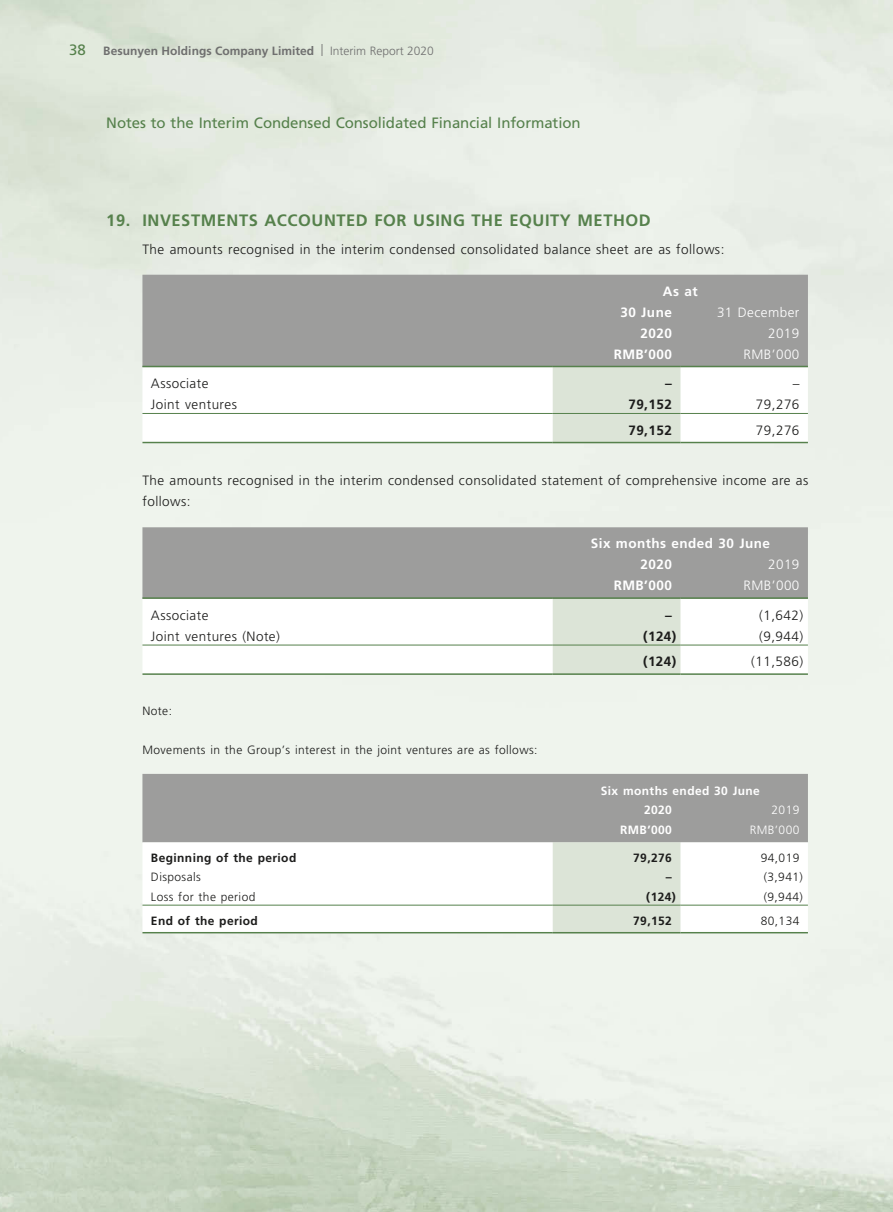
<style>
.page{position:relative;width:893px;height:1212px;background:#fff}
.page>*{position:absolute;margin:0;border:0;box-sizing:border-box;transform-origin:0 0}
.t1{font:700 16.5px "Frutiger LT Std";letter-spacing:.035em;color:#56814c}
.t2{font:15px "Frutiger LT Std";letter-spacing:-.005em;color:#56814c}
.t3{font:300 13.5px/21px "Frutiger LT Std";letter-spacing:.035em;color:#1c1c1b}
.t4{font:700 13.5px/21px "Frutiger LT Std";letter-spacing:.035em;color:#fff}
.t5{font:300 13.5px/21px "Frutiger LT Std";letter-spacing:.035em;color:#fff;text-align:right}
.t6{font:700 13.5px "Frutiger LT Std";letter-spacing:.035em;color:#1c1c1b}
.t7{font:300 12px "Frutiger LT Std";letter-spacing:.035em;color:#1c1c1b}
.t8{font:700 12px "Frutiger LT Std";letter-spacing:.035em;color:#1c1c1b}
.t9{font:700 12px "Frutiger LT Std";color:#6f6f6f}
.t10{font:700 12px/19.5px "Frutiger LT Std";letter-spacing:.035em;color:#fff}
.t11{font:300 12px "Frutiger LT Std";letter-spacing:.035em;color:#fff}
.s1{font-weight:400;font-size:15px;color:#56814c}
.s2{font-weight:300}
</style>
<div class="page">
<div style="left:142px;top:275px;width:666px;height:91px;background:#9d9d9c"></div>
<svg style="left:142px;top:367px;width:666px;height:75px"></svg>
<div style="left:553px;top:367px;width:127px;height:75px;background:#dce4d7"></div>
<hr style="left:142px;top:366px;width:411px;height:1px;background:#56814c">
<hr style="left:553px;top:366px;width:127px;height:1px;background:#56814c">
<hr style="left:680px;top:366px;width:128px;height:1px;background:#56814c">
<hr style="left:142px;top:413px;width:411px;height:1px;background:#56814c">
<hr style="left:553px;top:413px;width:127px;height:1px;background:#56814c">
<hr style="left:680px;top:413px;width:128px;height:1px;background:#56814c">
<hr style="left:142px;top:442px;width:411px;height:1px;background:#56814c">
<hr style="left:553px;top:442px;width:127px;height:1px;background:#56814c">
<hr style="left:680px;top:442px;width:128px;height:1px;background:#56814c">
<div style="left:142px;top:527px;width:666px;height:70px;background:#9d9d9c"></div>
<svg style="left:142px;top:599px;width:666px;height:74px"></svg>
<div style="left:553px;top:599px;width:127px;height:74px;background:#dce4d7"></div>
<hr style="left:142px;top:597px;width:411px;height:2px;background:#56814c">
<hr style="left:553px;top:597px;width:127px;height:2px;background:#56814c">
<hr style="left:680px;top:597px;width:128px;height:2px;background:#56814c">
<hr style="left:142px;top:645px;width:411px;height:1px;background:#56814c">
<hr style="left:553px;top:645px;width:127px;height:1px;background:#56814c">
<hr style="left:680px;top:645px;width:128px;height:1px;background:#56814c">
<hr style="left:142px;top:673px;width:411px;height:2px;background:#56814c">
<hr style="left:553px;top:673px;width:127px;height:2px;background:#56814c">
<hr style="left:680px;top:673px;width:128px;height:2px;background:#56814c">
<div style="left:142px;top:774px;width:666px;height:68px;background:#9d9d9c"></div>
<svg style="left:142px;top:842px;width:666px;height:90px"></svg>
<div style="left:553px;top:842px;width:127px;height:90px;background:#dce4d7"></div>
<hr style="left:142px;top:905px;width:411px;height:1px;background:#56814c">
<hr style="left:553px;top:905px;width:127px;height:1px;background:#56814c">
<hr style="left:680px;top:905px;width:128px;height:1px;background:#56814c">
<hr style="left:142px;top:932px;width:411px;height:1px;background:#56814c">
<hr style="left:553px;top:932px;width:127px;height:1px;background:#56814c">
<hr style="left:680px;top:932px;width:128px;height:1px;background:#56814c">
<p class="t9" style="left:69px;top:43px;width:366px"><span class="s1">38</span> Besunyen Holdings Company Limited <span class="s2">| Interim Report 2020</span></p>
<p class="t2" style="left:106px;top:114px;width:476px">Notes to the Interim Condensed Consolidated Financial Information</p>
<p class="t1" style="left:106px;top:211px;width:546px">19. INVESTMENTS ACCOUNTED FOR USING THE EQUITY METHOD</p>
<p class="t3" style="left:142px;top:239px;width:583px">The amounts recognised in the interim condensed consolidated balance sheet are as follows:</p>
<p class="t4" style="left:663px;top:281px;width:36px">As at</p>
<p class="t4" style="left:620px;top:302px;width:53px">30 June</p>
<p class="t4" style="left:640px;top:323px;width:33px">2020</p>
<p class="t5" style="left:717px;top:302px;width:84px">31 December<br>2019</p>
<p class="t4" style="left:614px;top:344px;width:60px">RMB’000</p>
<p class="t5" style="left:743px;top:344px;width:57px">RMB’000</p>
<p class="t3" style="left:151px;top:373px;width:59px">Associate</p>
<p class="t6" style="left:665px;top:376px;width:8px">–</p>
<p class="t3" style="left:793px;top:373px;width:8px">–</p>
<p class="t3" style="left:151px;top:394px;width:88px">Joint ventures</p>
<p class="t6" style="left:628px;top:397px;width:45px">79,152</p>
<p class="t3" style="left:756px;top:394px;width:45px">79,276</p>
<p class="t6" style="left:628px;top:422px;width:45px">79,152</p>
<p class="t3" style="left:756px;top:420px;width:45px">79,276</p>
<p class="t3" style="left:142px;top:470px;width:667px">The amounts recognised in the interim condensed consolidated statement of comprehensive income are as follows:</p>
<p class="t4" style="left:640px;top:533px;width:131px;text-indent:-50px">Six months ended 30 June<br>2020</p>
<p class="t5" style="left:768px;top:554px;width:33px">2019</p>
<p class="t4" style="left:614px;top:575px;width:60px">RMB’000</p>
<p class="t5" style="left:743px;top:575px;width:57px">RMB’000</p>
<p class="t3" style="left:151px;top:605px;width:59px">Associate</p>
<p class="t6" style="left:665px;top:607px;width:8px">–</p>
<p class="t3" style="left:759px;top:605px;width:45px">(1,642)</p>
<p class="t3" style="left:151px;top:626px;width:130px">Joint ventures (Note)</p>
<p class="t6" style="left:643px;top:628px;width:35px">(124)</p>
<p class="t3" style="left:759px;top:626px;width:45px">(9,944)</p>
<p class="t6" style="left:643px;top:654px;width:35px">(124)</p>
<p class="t3" style="left:751px;top:651px;width:53px">(11,586)</p>
<p class="t7" style="left:142px;top:704px;width:31px">Note:</p>
<p class="t7" style="left:142px;top:743px;width:397px">Movements in the Group’s interest in the joint ventures are as follows:</p>
<p class="t10" style="left:644px;top:781px;width:117px;text-indent:-43px">Six months ended 30 June<br>2020</p>
<p class="t11" style="left:772px;top:803px;width:29px">2019</p>
<p class="t10" style="left:620px;top:820px;width:53px">RMB’000</p>
<p class="t11" style="left:750px;top:823px;width:51px">RMB’000</p>
<p class="t8" style="left:151px;top:851px;width:147px">Beginning of the period</p>
<p class="t8" style="left:633px;top:851px;width:40px">79,276</p>
<p class="t7" style="left:761px;top:851px;width:40px">94,019</p>
<p class="t7" style="left:151px;top:870px;width:51px">Disposals</p>
<p class="t8" style="left:666px;top:870px;width:7px">–</p>
<p class="t7" style="left:764px;top:870px;width:41px">(3,941)</p>
<p class="t7" style="left:151px;top:890px;width:106px">Loss for the period</p>
<p class="t8" style="left:646px;top:890px;width:31px">(124)</p>
<p class="t7" style="left:764px;top:890px;width:41px">(9,944)</p>
<p class="t8" style="left:151px;top:914px;width:109px">End of the period</p>
<p class="t8" style="left:633px;top:914px;width:40px">79,152</p>
<p class="t7" style="left:761px;top:914px;width:40px">80,134</p>
</div>
